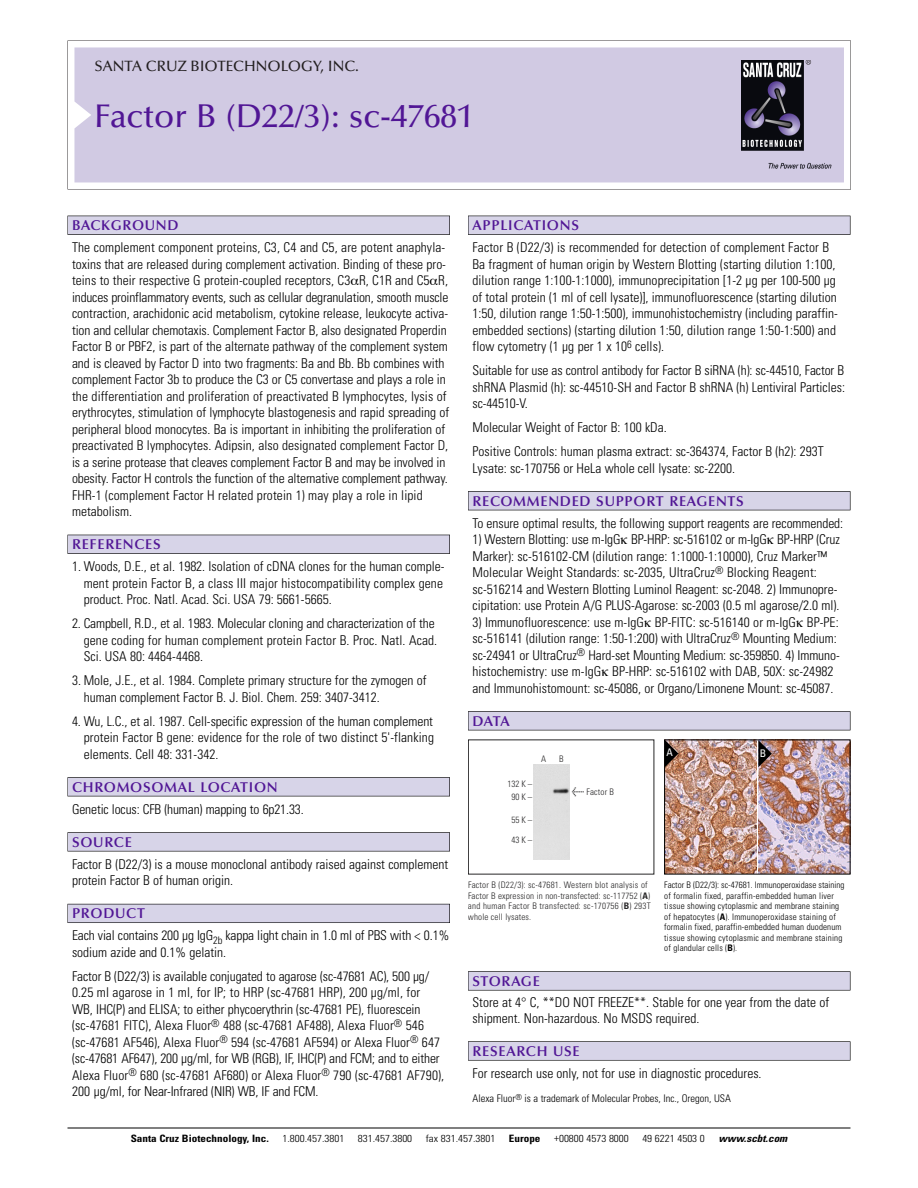
<style>
.page{position:relative;width:918px;height:1188px;background:#fff}
.page>*{position:absolute;margin:0;border:0;box-sizing:border-box;transform-origin:0 0}
.t1{font:500 33px "Optima";color:#511695}
.t2{font:500 15px "Optima";color:#231f20}
.t3{font:600 14.25px "Optima";letter-spacing:.05em;color:#511695}
.t4{font:300 condensed 13.5px/16.5px "Univers";color:#000}
.t5{font:300 condensed 10.5px "Univers";color:#000}
.t6{font:condensed 10.5px "Univers";color:#fff}
.t7{font:300 condensed 10.2px "Univers";color:#000;scale:1.1 1}
.t8{font:700 condensed 10.2px "Univers";color:#000;scale:1.1 1}
.t9{font:italic 700 condensed 10.2px "Univers";color:#000;scale:1.1 1}
.t10{font:300 condensed 9px/10.5px "Univers";letter-spacing:.015em;color:#000}
.t11{font:300 condensed 9px/10.5px "Univers";letter-spacing:.02em;color:#272627}
.s1{font-family:"Meta Plus";font-weight:400;font-stretch:normal;font-size:10.5px}
.s2{font-weight:700}
</style>
<div class="page">
<svg style="left:68px;top:40px;width:783px;height:149px"></svg>
<div style="left:74px;top:47px;width:770px;height:135px;background:#d1cae3"></div>
<img style="left:741px;top:60px;width:90px;height:108px">
<div style="left:68px;top:216px;width:382px;height:19px;background:#535256"></div>
<div style="left:68px;top:216px;width:381px;height:18px;background:#d7d4e8"></div>
<div style="left:68px;top:535px;width:382px;height:19px;background:#525156"></div>
<div style="left:68px;top:535px;width:381px;height:18px;background:#d7d4e8"></div>
<div style="left:68px;top:777px;width:382px;height:19px;background:#545357"></div>
<div style="left:68px;top:778px;width:381px;height:18px;background:#d7d4e8"></div>
<div style="left:68px;top:832px;width:382px;height:19px;background:#575659"></div>
<div style="left:68px;top:833px;width:381px;height:18px;background:#d7d4e8"></div>
<div style="left:68px;top:904px;width:382px;height:19px;background:#595860"></div>
<div style="left:68px;top:904px;width:381px;height:18px;background:#d7d4e8"></div>
<div style="left:468px;top:216px;width:382px;height:19px;background:#535256"></div>
<div style="left:468px;top:216px;width:382px;height:18px;background:#d7d4e8"></div>
<div style="left:468px;top:491px;width:382px;height:19px;background:#515155"></div>
<div style="left:468px;top:492px;width:382px;height:18px;background:#d7d4e8"></div>
<div style="left:468px;top:711px;width:382px;height:19px;background:#545357"></div>
<div style="left:468px;top:712px;width:382px;height:18px;background:#d7d4e8"></div>
<svg style="left:468px;top:971px;width:382px;height:20px"></svg>
<div style="left:468px;top:972px;width:382px;height:18px;background:#d7d4e8"></div>
<div style="left:468px;top:1041px;width:382px;height:20px;background:#676767"></div>
<div style="left:468px;top:1042px;width:382px;height:18px;background:#d7d4e8"></div>
<hr style="left:68px;top:1128px;width:782px;height:1px;background:#000">
<div style="left:533px;top:765px;width:37px;height:95px;background:#dfdfdf"></div>
<img style="left:758px;top:742px;width:90px;height:130px">
<img style="left:666px;top:742px;width:90px;height:130px">
<svg style="left:758px;top:740px;width:14px;height:27px"></svg>
<svg style="left:665px;top:740px;width:13px;height:27px"></svg>
<p class="t2" style="left:94px;top:60px;width:266px">SANTA CRUZ BIOTECHNOLOGY, INC.</p>
<p class="t1" style="left:94px;top:102px;width:381px">Factor B (D22/3): sc-47681</p>
<p class="t3" style="left:72px;top:219px;width:108px">BACKGROUND</p>
<p class="t4" style="left:72px;top:240px;width:379px">The complement component proteins, C3, C4 and C5, are potent anaphyla&shy;toxins that are released during complement activation. Binding of these pro&shy;teins to their respective G protein-coupled receptors, C3 R, C1R and C5 R, induces proinflammatory events, such as cellular degranulation, smooth muscle contraction, arachidonic acid metabolism, cytokine release, leukocyte activa&shy;tion and cellular chemotaxis. Complement Factor B, also designated Properdin Factor B or PBF2, is part of the alternate pathway of the complement system and is cleaved by Factor D into two fragments: Ba and Bb. Bb combines with complement Factor 3b to produce the C3 or C5 convertase and plays a role in the differentiation and proliferation of preactivated B lymphocytes, lysis of erythrocytes, stimulation of lymphocyte blastogenesis and rapid spreading of peripheral blood monocytes. Ba is important in inhibiting the proliferation of preactivated B lymphocytes. Adipsin, also designated complement Factor D, is a serine protease that cleaves complement Factor B and may be involved in obesity. Factor H controls the function of the alternative complement pathway.<br>FHR-1 (complement Factor H related protein 1) may play a role in lipid metabolism.</p>
<p class="t3" style="left:72px;top:538px;width:90px">REFERENCES</p>
<p class="t4" style="left:84px;top:559px;width:362px;text-align:justify;text-indent:-12px">1. Woods, D.E., et al. 1982. Isolation of cDNA clones for the human comple&shy;ment protein Factor B, a class III major histocompatibility complex gene product. Proc. Natl. Acad. Sci. USA 79: 5661-5665.</p>
<p class="t4" style="left:84px;top:616px;width:355px;text-indent:-12px">2. Campbell, R.D., et al. 1983. Molecular cloning and characterization of the gene coding for human complement protein Factor B. Proc. Natl. Acad.<br>Sci. USA 80: 4464-4468.</p>
<p class="t4" style="left:84px;top:673px;width:344px;text-indent:-12px">3. Mole, J.E., et al. 1984. Complete primary structure for the zymogen of human complement Factor B. J. Biol. Chem. 259: 3407-3412.</p>
<p class="t4" style="left:84px;top:714px;width:352px;text-align:justify;text-indent:-12px">4. Wu, L.C., et al. 1987. Cell-specific expression of the human complement protein Factor B gene: evidence for the role of two distinct 5'-flanking elements. Cell 48: 331-342.</p>
<p class="t3" style="left:72px;top:781px;width:207px">CHROMOSOMAL LOCATION</p>
<p class="t4" style="left:72px;top:802px;width:233px">Genetic locus: CFB (human) mapping to 6p21.33.</p>
<p class="t3" style="left:72px;top:836px;width:61px">SOURCE</p>
<p class="t4" style="left:72px;top:857px;width:378px">Factor B (D22/3) is a mouse monoclonal antibody raised against complement protein Factor B of human origin.</p>
<p class="t3" style="left:72px;top:907px;width:74px">PRODUCT</p>
<p class="t4" style="left:72px;top:929px;width:379px">Each vial contains 200 µg IgG<sub>2b</sub> kappa light chain in 1.0 ml of PBS with &lt; 0.1% sodium azide and 0.1% gelatin.</p>
<p class="t4" style="left:72px;top:969px;width:374px">Factor B (D22/3) is available conjugated to agarose (sc-47681 AC), 500 µg/ 0.25 ml agarose in 1 ml, for IP; to HRP (sc-47681 HRP), 200 µg/ml, for WB, IHC(P) and ELISA; to either phycoerythrin (sc-47681 PE), fluorescein (sc-47681 FITC), Alexa Fluor<sup>®</sup> 488 (sc-47681 AF488), Alexa Fluor<sup>®</sup> 546 (sc-47681 AF546), Alexa Fluor<sup>®</sup> 594 (sc-47681 AF594) or Alexa Fluor<sup>®</sup> 647 (sc-47681 AF647), 200 µg/ml, for WB (RGB), IF, IHC(P) and FCM; and to either Alexa Fluor<sup>®</sup> 680 (sc-47681 AF680) or Alexa Fluor<sup>®</sup> 790 (sc-47681 AF790), 200 µg/ml, for Near-Infrared (NIR) WB, IF and FCM.</p>
<p class="t3" style="left:473px;top:219px;width:108px">APPLICATIONS</p>
<p class="t4" style="left:473px;top:240px;width:367px">Factor B (D22/3) is recommended for detection of complement Factor B Ba fragment of human origin by Western Blotting (starting dilution 1:100, dilution range 1:100-1:1000), immunoprecipitation [1-2 µg per 100-500 µg of total protein (1 ml of cell lysate)], immunofluorescence (starting dilution 1:50, dilution range 1:50-1:500), immunohistochemistry (including paraffin&shy;embedded sections) (starting dilution 1:50, dilution range 1:50-1:500) and flow cytometry (1 µg per 1 x 10<sup>6</sup> cells).</p>
<p class="t4" style="left:473px;top:363px;width:374px;text-align:justify">Suitable for use as control antibody for Factor B siRNA (h): sc-44510, Factor B shRNA Plasmid (h): sc-44510-SH and Factor B shRNA (h) Lentiviral Particles: sc-44510-V.</p>
<p class="t4" style="left:473px;top:420px;width:196px">Molecular Weight of Factor B: 100 kDa.</p>
<p class="t4" style="left:473px;top:444px;width:353px">Positive Controls: human plasma extract: sc-364374, Factor B (h2): 293T<br>Lysate: sc-170756 or HeLa whole cell lysate: sc-2200.</p>
<p class="t3" style="left:473px;top:495px;width:273px">RECOMMENDED SUPPORT REAGENTS</p>
<p class="t4" style="left:473px;top:516px;width:372px">To ensure optimal results, the following support reagents are recommended:</p>
<p class="t4" style="left:473px;top:532px;width:369px">1) Western Blotting: use m-IgG BP-HRP: sc-516102 or m-IgG BP-HRP (Cruz Marker): sc-516102-CM (dilution range: 1:1000-1:10000), Cruz Marker™ Molecular Weight Standards: sc-2035, UltraCruz<sup>®</sup> Blocking Reagent: sc-516214 and Western Blotting Luminol Reagent: sc-2048. 2) Immunopre&shy;cipitation: use Protein A/G PLUS-Agarose: sc-2003 (0.5 ml agarose/2.0 ml).</p>
<p class="t4" style="left:473px;top:615px;width:369px">3) Immunofluorescence: use m-IgG BP-FITC: sc-516140 or m-IgG BP-PE: sc-516141 (dilution range: 1:50-1:200) with UltraCruz<sup>®</sup> Mounting Medium: sc-24941 or UltraCruz<sup>®</sup> Hard-set Mounting Medium: sc-359850. 4) Immuno&shy;histochemistry: use m-IgG BP-HRP: sc-516102 with DAB, 50X: sc-24982 and Immunohistomount: sc-45086, or Organo/Limonene Mount: sc-45087.</p>
<p class="t3" style="left:473px;top:715px;width:39px">DATA</p>
<p class="t11" style="left:507px;top:778px;width:26px;line-height:13.5px;text-align:center">132 K –<br>90K–</p>
<p class="t11" style="left:511px;top:811px;width:22px;line-height:19.8px">55K–<br>43K–</p>
<p class="t11" style="left:541px;top:754px;width:7px">A</p>
<p class="t11" style="left:559px;top:754px;width:6px">B</p>
<p class="t11" style="left:572px;top:787px;width:44px"><span class="s1">&lt;</span> Factor B</p>
<p class="t6" style="left:667px;top:749px;width:8px">A</p>
<p class="t6" style="left:760px;top:749px;width:8px">B</p>
<p class="t11" style="left:468px;top:881px;width:184px">Factor B (D22/3): sc-47681. Western blot analysis of Factor B expression in non-transfected: sc-117752 (<span class="s2">A</span>) and human Factor B transfected: sc-170756 (<span class="s2">B</span>) 293T whole cell lysates.</p>
<p class="t10" style="left:664px;top:881px;width:182px">Factor B (D22/3): sc-47681. Immunoperoxidase staining of formalin fixed, paraffin-embedded human liver tissue showing cytoplasmic and membrane staining of hepatocytes (<span class="s2">A</span>). Immunoperoxidase staining of formalin fixed, paraffin-embedded human duodenum tissue showing cytoplasmic and membrane staining of glandular cells (<span class="s2">B</span>).</p>
<p class="t3" style="left:473px;top:975px;width:69px">STORAGE</p>
<p class="t4" style="left:473px;top:996px;width:358px;line-height:15.8px">Store at 4° C, **DO NOT FREEZE**. Stable for one year from the date of shipment. Non-hazardous. No MSDS required.</p>
<p class="t3" style="left:473px;top:1045px;width:109px">RESEARCH USE</p>
<p class="t4" style="left:473px;top:1066px;width:291px">For research use only, not for use in diagnostic procedures.</p>
<p class="t5" style="left:473px;top:1094px;width:260px">Alexa Fluor<sup>®</sup> is a trademark of Molecular Probes, Inc., Oregon, USA</p>
<p class="t8" style="left:131px;top:1135px;width:127px">Santa Cruz Biotechnology, Inc.</p>
<p class="t7" style="left:282px;top:1135px;width:58px">1.800.457.3801</p>
<p class="t7" style="left:358px;top:1135px;width:51px">831.457.3800</p>
<p class="t7" style="left:426px;top:1135px;width:65px">fax 831.457.3801</p>
<p class="t8" style="left:509px;top:1135px;width:30px">Europe</p>
<p class="t7" style="left:554px;top:1135px;width:69px">+00800 4573 8000</p>
<p class="t7" style="left:642px;top:1135px;width:58px">49 6221 4503 0</p>
<p class="t9" style="left:719px;top:1135px;width:66px">www.scbt.com</p>
</div>
